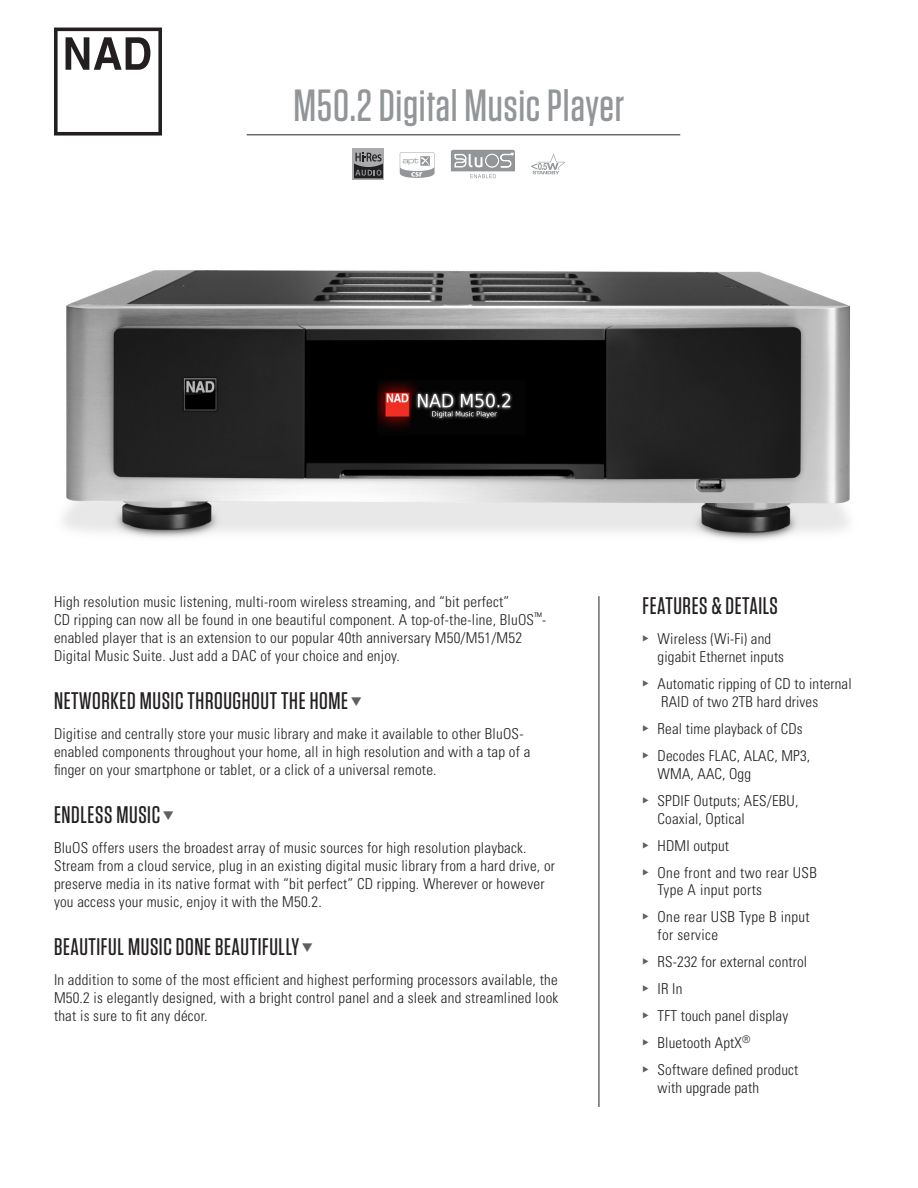
<style>
.page{position:relative;width:918px;height:1188px;background:#fff}
.page>*{position:absolute;margin:0;border:0;box-sizing:border-box;transform-origin:0 0}
.t1{font:500 45px "Tungsten";letter-spacing:.015em;color:#939698}
.t2{font:500 24px "Tungsten";letter-spacing:.025em;color:#231f20}
.t3{font:300 condensed 15px/18px "Univers";letter-spacing:.015em;color:#231f20}
.s1{color:#605e5f}
</style>
<div class="page">
<hr style="left:599px;top:596px;width:1px;height:511px;background:#231f20">
<hr style="left:247px;top:135px;width:433px;height:1px;background:#231f20">
<svg style="left:54px;top:28px;width:108px;height:108px"></svg>
<img style="left:63px;top:270px;width:787px;height:270px">
<svg style="left:400px;top:152px;width:35px;height:26px"></svg>
<svg style="left:531px;top:154px;width:34px;height:20px"></svg>
<svg style="left:450px;top:149px;width:65px;height:30px"></svg>
<svg style="left:353px;top:148px;width:31px;height:32px"></svg>
<svg style="left:354px;top:153px;width:29px;height:25px"></svg>
<p class="t1" style="left:294px;top:82px;width:332px">M50.2 Digital Music Player</p>
<p class="t3" style="left:54px;top:593px;width:494px">High resolution music listening, multi-room wireless streaming, and “bit perfect”<br>CD ripping can now all be found in one beautiful component. A top-of-the-line, BluOS<sup>™</sup>- enabled player that is an extension to our popular 40th anniversary M50/M51/M52<br>Digital Music Suite. Just add a DAC of your choice and enjoy.</p>
<p class="t2" style="left:54px;top:688px;width:310px">NETWORKED MUSIC THROUGHOUT THE HOME <span class="s1">❑</span></p>
<p class="t3" style="left:54px;top:725px;width:478px">Digitise and centrally store your music library and make it available to other BluOS&shy;enabled components throughout your home, all in high resolution and with a tap of a finger on your smartphone or tablet, or a click of a universal remote.</p>
<p class="t2" style="left:54px;top:802px;width:122px">ENDLESS MUSIC <span class="s1">❑</span></p>
<p class="t3" style="left:54px;top:839px;width:503px">BluOS offers users the broadest array of music sources for high resolution playback.<br>Stream from a cloud service, plug in an existing digital music library from a hard drive, or preserve media in its native format with “bit perfect” CD ripping. Wherever or however you access your music, enjoy it with the M50.2.</p>
<p class="t2" style="left:54px;top:934px;width:261px">BEAUTIFUL MUSIC DONE BEAUTIFULLY <span class="s1">❑</span></p>
<p class="t3" style="left:54px;top:971px;width:506px;text-align:justify">In addition to some of the most efficient and highest performing processors available, the M50.2 is elegantly designed, with a bright control panel and a sleek and streamlined look that is sure to fit any décor.</p>
<p class="t2" style="left:643px;top:593px;width:137px">FEATURES &amp; DETAILS</p>
<p class="t3" style="left:658px;top:630px;width:128px;text-indent:-15px"><sup>◆</sup> Wireless (Wi-Fi) and gigabit Ethernet inputs</p>
<p class="t3" style="left:661px;top:675px;width:192px;text-indent:-18px"><sup>◆</sup> Automatic ripping of CD to internal<br>RAID of two 2TB hard drives</p>
<p class="t3" style="left:643px;top:720px;width:162px"><sup>◆</sup> Real time playback of CDs</p>
<p class="t3" style="left:658px;top:747px;width:154px;text-indent:-15px"><sup>◆</sup> Decodes FLAC, ALAC, MP3,<br>WMA, AAC, Ogg</p>
<p class="t3" style="left:658px;top:792px;width:142px;text-indent:-15px"><sup>◆</sup> SPDIF Outputs; AES/EBU,<br>Coaxial, Optical</p>
<p class="t3" style="left:643px;top:837px;width:88px"><sup>◆</sup> HDMI output</p>
<p class="t3" style="left:643px;top:864px;width:176px"><sup>◆</sup> One front and two rear USB</p>
<p class="t3" style="left:658px;top:881px;width:106px">Type A input ports</p>
<p class="t3" style="left:643px;top:908px;width:169px"><sup>◆</sup> One rear USB Type B input</p>
<p class="t3" style="left:658px;top:926px;width:62px">for service</p>
<p class="t3" style="left:643px;top:953px;width:166px"><sup>◆</sup> RS-232 for external control</p>
<p class="t3" style="left:643px;top:980px;width:41px"><sup>◆</sup> IR In</p>
<p class="t3" style="left:643px;top:1007px;width:147px"><sup>◆</sup> TFT touch panel display</p>
<p class="t3" style="left:643px;top:1034px;width:109px"><sup>◆</sup> Bluetooth AptX<sup>®</sup></p>
<p class="t3" style="left:658px;top:1061px;width:142px;text-indent:-15px"><sup>◆</sup> Software defined product with upgrade path</p>
</div>
